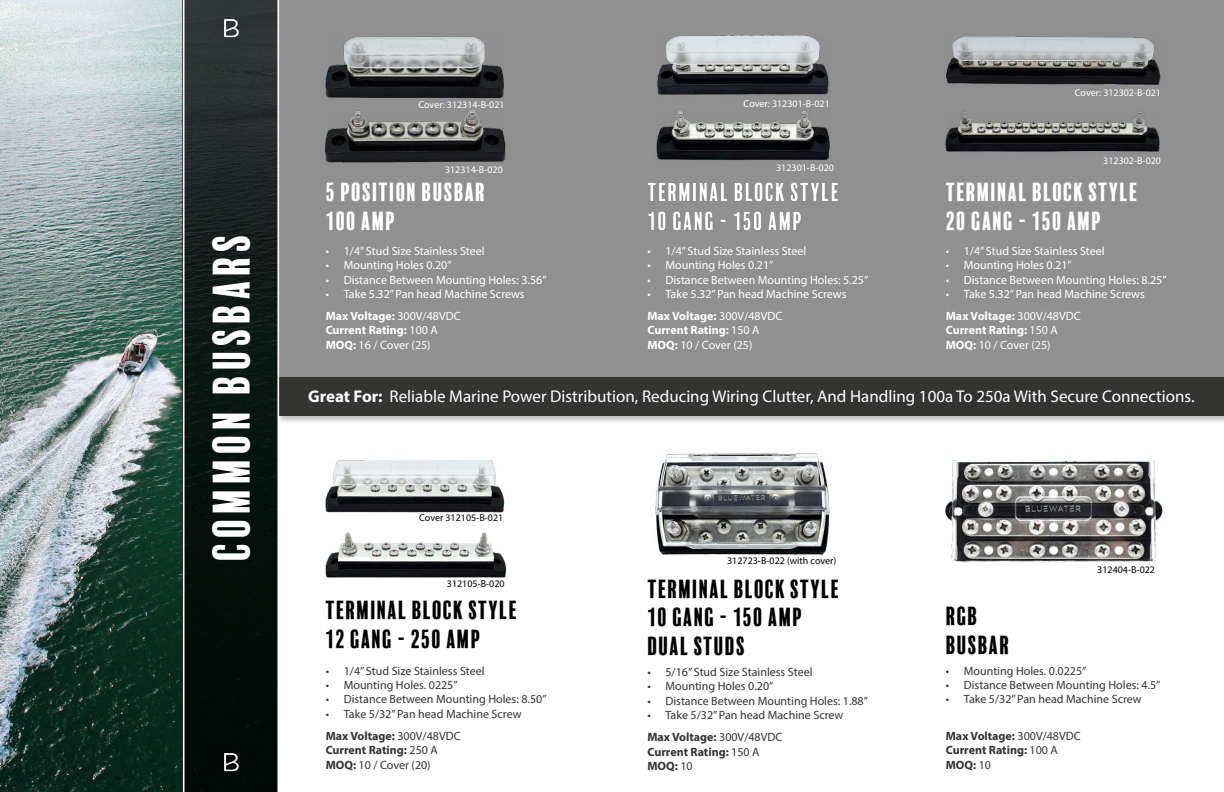
<style>
.page{position:relative;width:1224px;height:792px;background:#fff}
.page>*{position:absolute;margin:0;border:0;box-sizing:border-box;transform-origin:0 0}
.t1{font:48px "Balboa Plus Fill";letter-spacing:.05em;color:#fff}
.t2{font:24px/28.8px "Balboa Plus Fill";color:#fff}
.t3{font:24px/28.8px "Balboa Plus Fill";color:#000}
.t4{font:17px "Myriad Pro";color:#fff}
.t5{font:12px/21.8px "Myriad Pro";color:#fff}
.t6{font:12px/22px "Myriad Pro";color:#343333}
.t7{font:700 12px/14.4px "Myriad Pro";color:#343333}
.t8{font:700 12px/14.4px "Myriad Pro";color:#fff}
.t9{font:10px "Myriad Pro";color:#fff}
.t10{font:10px "Myriad Pro";color:#000}
.s1{font-weight:700}
.s2{font-weight:400}
</style>
<div class="page">
<img style="left:0;top:0;width:183px;height:792px">
<div style="left:279px;top:0;width:945px;height:380px;background:#919091"></div>
<div style="left:183px;top:0;width:96px;height:792px;background:linear-gradient(to bottom,#2a3131,#000200)"></div>
<div style="left:276px;top:376px;width:948px;height:48px;background:#000;opacity:.25"></div>
<div style="left:279px;top:377px;width:945px;height:38px;background:#343433"></div>
<img style="left:326px;top:36px;width:178px;height:63px">
<img style="left:326px;top:109px;width:180px;height:54px">
<img style="left:946px;top:111px;width:214px;height:41px">
<img style="left:946px;top:36px;width:215px;height:49px">
<img style="left:655px;top:453px;width:175px;height:102px">
<img style="left:946px;top:460px;width:217px;height:103px">
<svg style="left:183px;top:0;width:2px;height:792px"></svg>
<svg style="left:277px;top:0;width:2px;height:792px"></svg>
<img style="left:224px;top:20px;width:14px;height:19px">
<img style="left:224px;top:753px;width:14px;height:19px">
<img style="left:656px;top:111px;width:174px;height:49px">
<img style="left:657px;top:35px;width:172px;height:60px">
<img style="left:326px;top:461px;width:179px;height:52px">
<img style="left:326px;top:532px;width:181px;height:46px">
<h1 class="t1" style="left:205px;top:561px;width:331px;rotate:-90deg">COMMON BUSBARS</h1>
<p class="t9" style="left:419px;top:99px;width:88px">Cover: 312314-B-021</p>
<p class="t9" style="left:744px;top:98px;width:88px">Cover: 312301-B-021</p>
<p class="t9" style="left:445px;top:164px;width:59px">312314-B-020</p>
<p class="t9" style="left:776px;top:162px;width:59px">312301-B-020</p>
<h2 class="t2" style="left:326px;top:178px;width:162px">5 POSITION BUSBAR<br>100 AMP</h2>
<p class="t5" style="left:326px;top:240px;width:160px">• 1/4” Stud Size Stainless Steel</p>
<p class="t5" style="left:326px;top:254px;width:127px">• Mounting Holes 0.20”</p>
<p class="t5" style="left:326px;top:268px;width:222px">• Distance Between Mounting Holes: 3.56”</p>
<p class="t5" style="left:326px;top:283px;width:200px">• Take 5.32” Pan head Machine Screws<br><span class="s1">Max Voltage:</span> 300V/48VDC</p>
<p class="t8" style="left:326px;top:323px;width:114px">Current Rating: <span class="s2">100 A<br></span>MOQ: <span class="s2">16 / Cover (25)</span></p>
<h2 class="t2" style="left:647px;top:178px;width:194px">TERMINAL BLOCK STYLE<br>10 GANG - 150 AMP</h2>
<p class="t5" style="left:647px;top:240px;width:160px">• 1/4” Stud Size Stainless Steel</p>
<p class="t5" style="left:647px;top:254px;width:127px">• Mounting Holes 0.21”</p>
<p class="t5" style="left:647px;top:268px;width:222px">• Distance Between Mounting Holes: 5.25”</p>
<p class="t5" style="left:647px;top:283px;width:200px">• Take 5.32” Pan head Machine Screws<br><span class="s1">Max Voltage:</span> 300V/48VDC</p>
<p class="t8" style="left:647px;top:323px;width:114px">Current Rating: <span class="s2">150 A<br></span>MOQ: <span class="s2">10 / Cover (25)</span></p>
<p class="t9" style="left:1075px;top:87px;width:88px">Cover: 312302-B-021</p>
<p class="t9" style="left:1103px;top:154px;width:59px">312302-B-020</p>
<h2 class="t2" style="left:946px;top:178px;width:194px">TERMINAL BLOCK STYLE<br>20 GANG - 150 AMP</h2>
<p class="t5" style="left:946px;top:240px;width:160px">• 1/4” Stud Size Stainless Steel</p>
<p class="t5" style="left:946px;top:254px;width:127px">• Mounting Holes 0.21”</p>
<p class="t5" style="left:946px;top:268px;width:222px">• Distance Between Mounting Holes: 8.25”</p>
<p class="t5" style="left:946px;top:283px;width:200px">• Take 5.32” Pan head Machine Screws<br><span class="s1">Max Voltage:</span> 300V/48VDC</p>
<p class="t8" style="left:946px;top:323px;width:114px">Current Rating: <span class="s2">150 A<br></span>MOQ: <span class="s2">10 / Cover (25)</span></p>
<h3 class="t4" style="left:308px;top:386px;width:888px"><span class="s1">Great For:</span> Reliable Marine Power Distribution, Reducing Wiring Clutter, And Handling 100a To 250a With Secure Connections.</h3>
<p class="t10" style="left:419px;top:511px;width:85px">Cover 312105-B-021</p>
<p class="t10" style="left:447px;top:577px;width:59px">312105-B-020</p>
<h2 class="t3" style="left:326px;top:596px;width:194px">TERMINAL BLOCK STYLE<br>12 GANG - 250 AMP</h2>
<p class="t6" style="left:326px;top:659px;width:160px">• 1/4” Stud Size Stainless Steel</p>
<p class="t6" style="left:326px;top:674px;width:133px">• Mounting Holes. 0225”</p>
<p class="t6" style="left:326px;top:688px;width:222px">• Distance Between Mounting Holes: 8.50”</p>
<p class="t6" style="left:326px;top:703px;width:197px">• Take 5/32” Pan head Machine Screw<br><span class="s1">Max Voltage:</span> 300V/48VDC</p>
<p class="t7" style="left:326px;top:743px;width:114px">Current Rating: <span class="s2">250 A<br></span>MOQ: <span class="s2">10 / Cover (20)</span></p>
<p class="t10" style="left:727px;top:554px;width:111px">312723-B-022 (with cover)</p>
<h2 class="t3" style="left:647px;top:574px;width:194px">TERMINAL BLOCK STYLE<br>10 GANG - 150 AMP<br>DUAL STUDS</h2>
<p class="t6" style="left:647px;top:661px;width:167px">• 5/16” Stud Size Stainless Steel</p>
<p class="t6" style="left:647px;top:675px;width:127px">• Mounting Holes 0.20”</p>
<p class="t6" style="left:647px;top:690px;width:222px">• Distance Between Mounting Holes: 1.88”</p>
<p class="t6" style="left:647px;top:704px;width:197px">• Take 5/32” Pan head Machine Screw</p>
<p class="t7" style="left:647px;top:730px;width:136px">Max Voltage: <span class="s2">300V/48VDC<br></span>Current Rating: <span class="s2">150 A<br></span>MOQ: <span class="s2">10</span></p>
<h2 class="t3" style="left:946px;top:602px;width:66px">RGB<br>BUSBAR</h2>
<p class="t10" style="left:1097px;top:564px;width:59px">312404-B-022</p>
<p class="t6" style="left:946px;top:659px;width:142px">• Mounting Holes. 0.0225”</p>
<p class="t6" style="left:946px;top:674px;width:216px">• Distance Between Mounting Holes: 4.5”</p>
<p class="t6" style="left:946px;top:688px;width:197px">• Take 5/32” Pan head Machine Screw</p>
<p class="t7" style="left:946px;top:728px;width:136px">Max Voltage: <span class="s2">300V/48VDC<br></span>Current Rating: <span class="s2">100 A<br></span>MOQ: <span class="s2">10</span></p>
</div>
